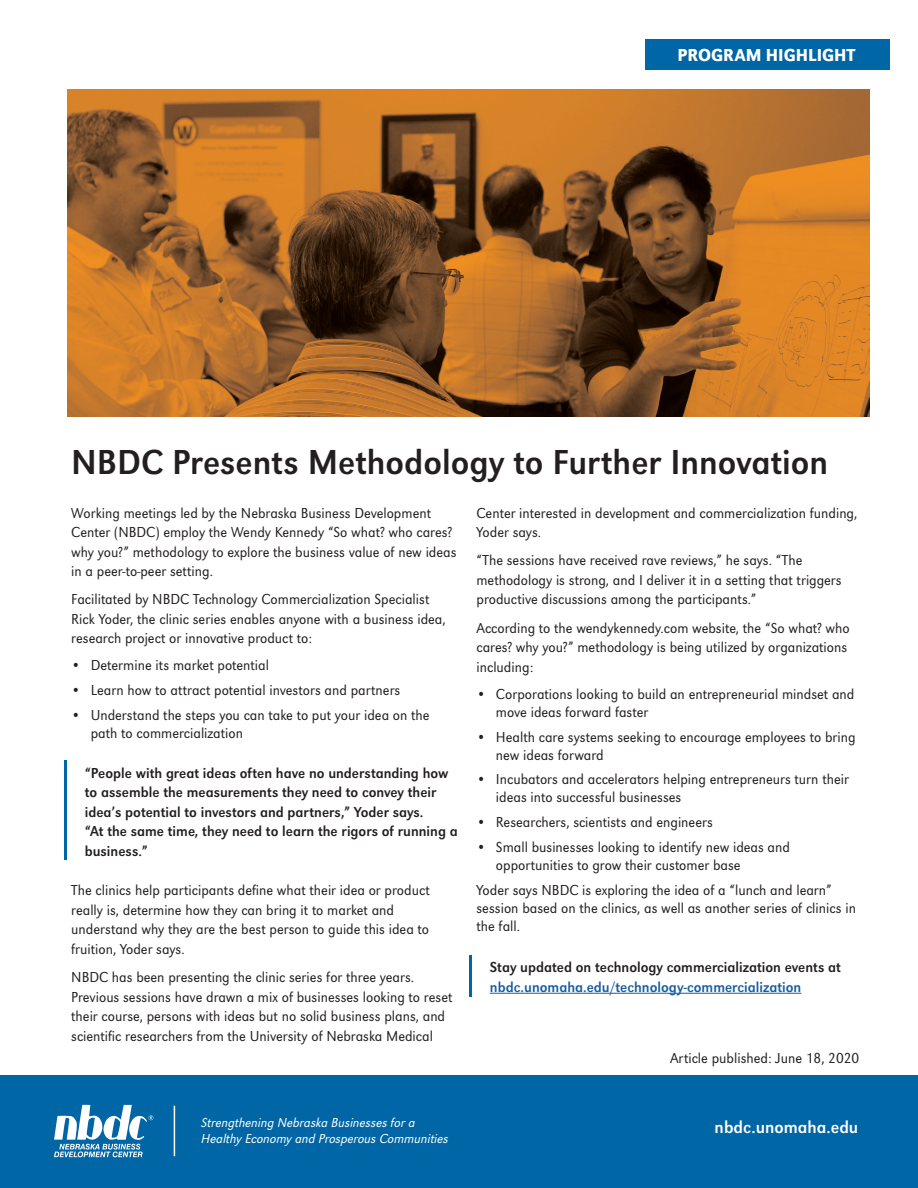
<style>
.page{position:relative;width:918px;height:1188px;background:#fff}
.page>*{position:absolute;margin:0;border:0;box-sizing:border-box;transform-origin:0 0}
.Headling_Line_1{font:36px "URW Grotesk Nar";color:#231f20}
.t1{font:18px "URW Grotesk Nar";color:#fff}
.Headling_Line_1-2{font:500 18px "URW Grotesk Nar";color:#fff}
.story_text{font:300 15px/19.5px "URW Grotesk Nar";color:#231f20}
.Indent_with_bar{font:15px/19.5px "URW Grotesk Nar";color:#231f20}
.vision{font:italic 300 13.5px/16.5px "URW Grotesk Nar";color:#fff}
.s1{color:#175d9e}
</style>
<div class="page">
<img style="left:67px;top:90px;width:803px;height:327px">
<div style="left:646px;top:39px;width:244px;height:31px;background:#0066a5"></div>
<hr style="left:65px;top:760px;width:2px;height:100px;background:#0066a5">
<hr style="left:470px;top:955px;width:2px;height:41px;background:#0066a5">
<hr style="left:490px;top:993px;width:311px;height:1px;background:#175d9e">
<div style="left:0;top:1075px;width:918px;height:113px;background:#0066a5"></div>
<svg style="left:54px;top:1105px;width:99px;height:52px"></svg>
<hr style="left:174px;top:1106px;width:1px;height:50px;background:#fff">
<p class="Headling_Line_1-2" style="left:678px;top:44px;width:179px">PROGRAM HIGHLIGHT</p>
<p class="Headling_Line_1" style="left:71px;top:441px;width:758px">NBDC Presents Methodology to Further Innovation</p>
<p class="story_text" style="left:71px;top:503px;width:387px">Working meetings led by the Nebraska Business Development Center (NBDC) employ the Wendy Kennedy “So what? who cares? why you?” methodology to explore the business value of new ideas in a peer-to-peer setting.</p>
<p class="story_text" style="left:71px;top:590px;width:376px">Facilitated by NBDC Technology Commercialization Specialist<br>Rick Yoder, the clinic series enables anyone with a business idea, research project or innovative product to:</p>
<p class="story_text" style="left:71px;top:656px;width:199px">• Determine its market potential</p>
<p class="story_text" style="left:71px;top:680px;width:331px">• Learn how to attract potential investors and partners</p>
<p class="story_text" style="left:91px;top:706px;width:340px;line-height:18px;text-indent:-20px">• Understand the steps you can take to put your idea on the path to commercialization</p>
<p class="Indent_with_bar" style="left:85px;top:763px;width:375px">“People with great ideas often have no understanding how to assemble the measurements they need to convey their idea’s potential to investors and partners,” Yoder says.<br>“At the same time, they need to learn the rigors of running a business.”</p>
<p class="story_text" style="left:71px;top:881px;width:360px">The clinics help participants define what their idea or product really is, determine how they can bring it to market and understand why they are the best person to guide this idea to fruition, Yoder says.</p>
<p class="story_text" style="left:71px;top:967px;width:383px">NBDC has been presenting the clinic series for three years.<br>Previous sessions have drawn a mix of businesses looking to reset their course, persons with ideas but no solid business plans, and scientific researchers from the University of Nebraska Medical</p>
<p class="story_text" style="left:476px;top:503px;width:382px">Center interested in development and commercialization funding,<br>Yoder says.</p>
<p class="story_text" style="left:476px;top:551px;width:367px">“The sessions have received rave reviews,” he says. “The methodology is strong, and I deliver it in a setting that triggers productive discussions among the participants.”</p>
<p class="story_text" style="left:476px;top:618px;width:375px">According to the wendykennedy.com website, the “So what? who cares? why you?” methodology is being utilized by organizations including:</p>
<p class="story_text" style="left:496px;top:685px;width:360px;line-height:18px;text-indent:-20px">• Corporations looking to build an entrepreneurial mindset and move ideas forward faster</p>
<p class="story_text" style="left:496px;top:727px;width:361px;line-height:18px;text-indent:-20px">• Health care systems seeking to encourage employees to bring new ideas forward</p>
<p class="story_text" style="left:496px;top:770px;width:354px;line-height:18px;text-indent:-20px">• Incubators and accelerators helping entrepreneurs turn their ideas into successful businesses</p>
<p class="story_text" style="left:476px;top:812px;width:238px">• Researchers, scientists and engineers</p>
<p class="story_text" style="left:496px;top:838px;width:296px;line-height:18px;text-indent:-20px">• Small businesses looking to identify new ideas and opportunities to grow their customer base</p>
<p class="story_text" style="left:476px;top:880px;width:381px;line-height:18px">Yoder says NBDC is exploring the idea of a “lunch and learn” session based on the clinics, as well as another series of clinics in the fall.</p>
<p class="Indent_with_bar" style="left:490px;top:958px;width:353px">Stay updated on technology commercialization events at <span class="s1">nbdc.unomaha.edu/technology-commercialization</span></p>
<p class="story_text" style="left:670px;top:1048px;width:191px">Article published: June 18, 2020</p>
<p class="vision" style="left:202px;top:1114px;width:249px">Strengthening Nebraska Businesses for a<br>Healthy Economy and Prosperous Communities</p>
<p class="t1" style="left:715px;top:1117px;width:145px">nbdc.unomaha.edu</p>
</div>
